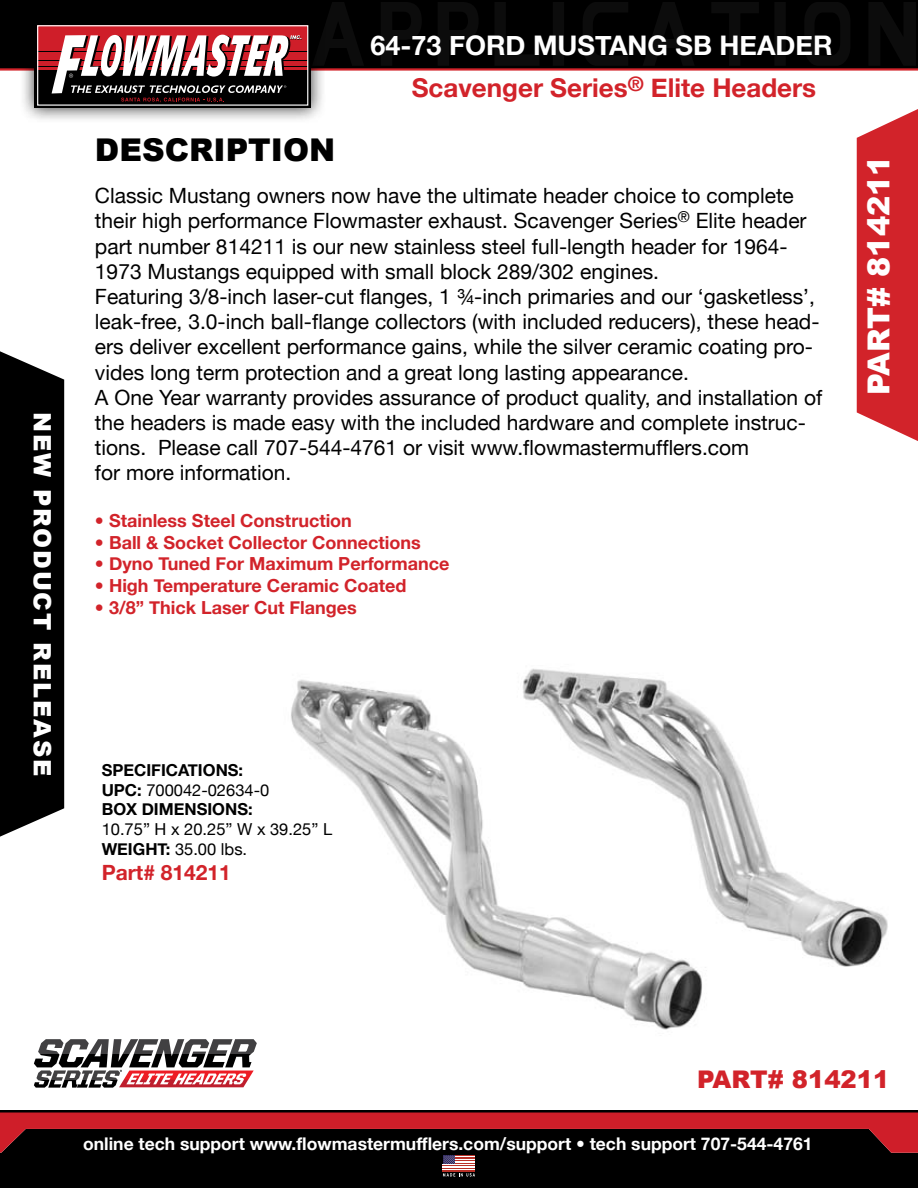
<style>
.page{position:relative;width:918px;height:1188px;background:#fff}
.page>*{position:absolute;margin:0;border:0;box-sizing:border-box;transform-origin:0 0}
.t1{font:900 31.35px "Arial";color:#000}
.t2{font:900 30.3px "Arial";color:#fff}
.t3{font:700 27px "Helvetica Neue";color:#fff}
.t4{font:700 25.95px "Helvetica Neue";color:#d2232a}
.t5{font:900 24.3px "Arial";color:#d2232a}
.t6{font:900 24px "Arial";letter-spacing:.08em;color:#fff}
.t7{font:21px/25.2px "Helvetica Neue";color:#000}
.t8{font:700 21px "Helvetica Neue";color:#d2232a}
.t9{font:700 18px "Helvetica Neue";color:#d2232a}
.t10{font:700 17.55px "Helvetica Neue";color:#fff}
.t11{font:700 16.5px/19.8px "Helvetica Neue";color:#000}
.t12{font:16.5px/19.8px "Helvetica Neue";color:#000}
.s1{font-weight:400}
.s2{font-weight:700}
</style>
<div class="page">
<img style="left:64px;top:466px;width:824px;height:564px">
<div style="left:0;top:1164px;width:918px;height:24px;background:#000"></div>
<hr style="left:0;top:1110px;width:918px;height:3px;background:#000">
<hr style="left:443px;top:1164px;width:32px;height:2px;background:#fff">
<hr style="left:443px;top:1166px;width:32px;height:1px;background:#b93027">
<hr style="left:443px;top:1167px;width:32px;height:1px;background:#fff">
<hr style="left:443px;top:1168px;width:32px;height:1px;background:#b93027">
<hr style="left:443px;top:1169px;width:32px;height:2px;background:#fff">
<hr style="left:443px;top:1171px;width:32px;height:1px;background:#b93027">
<svg style="left:0;top:1113px;width:918px;height:51px;background:#470b0e"></svg>
<svg style="left:443px;top:1173px;width:32px;height:4px"></svg>
<div style="left:0;top:0;width:918px;height:69px;background:#000"></div>
<hr style="left:0;top:68px;width:918px;height:3px;background:#d2232a">
<svg style="left:34px;top:1039px;width:223px;height:49px"></svg>
<svg style="left:327px;top:2px;width:589px;height:63px"></svg>
<div style="left:326px;top:39px;width:22px;height:8px;background:#0c0c0c"></div>
<div style="left:656px;top:39px;width:22px;height:8px;background:#0c0c0c"></div>
<div style="left:19px;top:7px;width:308px;height:117px;background:#000;opacity:.75"></div>
<div style="left:34px;top:23px;width:277px;height:85px;background:#000"></div>
<hr style="left:38px;top:67px;width:270px;height:2px;background:#cf1e29">
<div style="left:38px;top:26px;width:270px;height:25px;background:#cf1e29"></div>
<div style="left:38px;top:61px;width:270px;height:5px;background:#cf1e29"></div>
<div style="left:38px;top:53px;width:270px;height:7px;background:#cf1e29"></div>
<div style="left:37px;top:25px;width:271px;height:81px;border:1px solid #fff"></div>
<svg style="left:52px;top:35px;width:250px;height:67px"></svg>
<div style="left:0;top:351px;width:64px;height:486px;background:#000"></div>
<svg style="left:857px;top:109px;width:61px;height:332px;background:#d5353c"></svg>
<p class="t6" style="left:60px;top:412px;width:366px;rotate:90deg">NEW PRODUCT RELEASE</p>
<p class="t3" style="left:370px;top:28px;width:464px">64-73 FORD MUSTANG SB HEADER</p>
<h1 class="t1" style="left:95px;top:127px;width:242px">DESCRIPTION</h1>
<p class="t4" style="left:412px;top:72px;width:406px">Scavenger Series<sup>®</sup> Elite Headers</p>
<p class="t7" style="left:95px;top:183px;width:729px">Classic Mustang owners now have the ultimate header choice to complete their high performance Flowmaster exhaust. Scavenger Series<sup>®</sup> Elite header part number 814211 is our new stainless steel full-length header for 1964- 1973 Mustangs equipped with small block 289/302 engines.<br>Featuring 3/8-inch laser-cut flanges, 1 ¾-inch primaries and our ‘gasketless’, leak-free, 3.0-inch ball-flange collectors (with included reducers), these head&shy;ers deliver excellent performance gains, while the silver ceramic coating pro&shy;vides long term protection and a great long lasting appearance.<br>A One Year warranty provides assurance of product quality, and installation of the headers is made easy with the included hardware and complete instruc&shy;tions. Please call 707-544-4761 or visit www.flowmastermufflers.com<br>for more information.</p>
<p class="t9" style="left:95px;top:510px;width:259px">• Stainless Steel Construction</p>
<p class="t9" style="left:95px;top:531px;width:327px">• Ball &amp; Socket Collector Connections</p>
<p class="t9" style="left:95px;top:553px;width:356px">• Dyno Tuned For Maximum Performance</p>
<p class="t9" style="left:95px;top:574px;width:313px">• High Temperature Ceramic Coated</p>
<p class="t9" style="left:95px;top:596px;width:263px">• 3/8” Thick Laser Cut Flanges</p>
<h2 class="t2" style="left:857px;top:395px;width:241px;rotate:-90deg">PART# 814211</h2>
<p class="t11" style="left:102px;top:760px;width:169px">SPECIFICATIONS:<br>UPC: <span class="s1">700042-02634-0<br></span>BOX DIMENSIONS:</p>
<p class="t12" style="left:102px;top:819px;width:232px">10.75” H x 20.25” W x 39.25” L<br><span class="s2">WEIGHT:</span> 35.00 lbs.</p>
<p class="t8" style="left:102px;top:860px;width:131px">Part# 814211</p>
<p class="t5" style="left:697px;top:1061px;width:19px">PART</p>
<p class="t5" style="left:768px;top:1061px;width:123px"># 814211</p>
<p class="t10" style="left:83px;top:1133px;width:731px">online tech support www.flowmastermufflers.com/support • tech support 707-544-4761</p>
</div>
